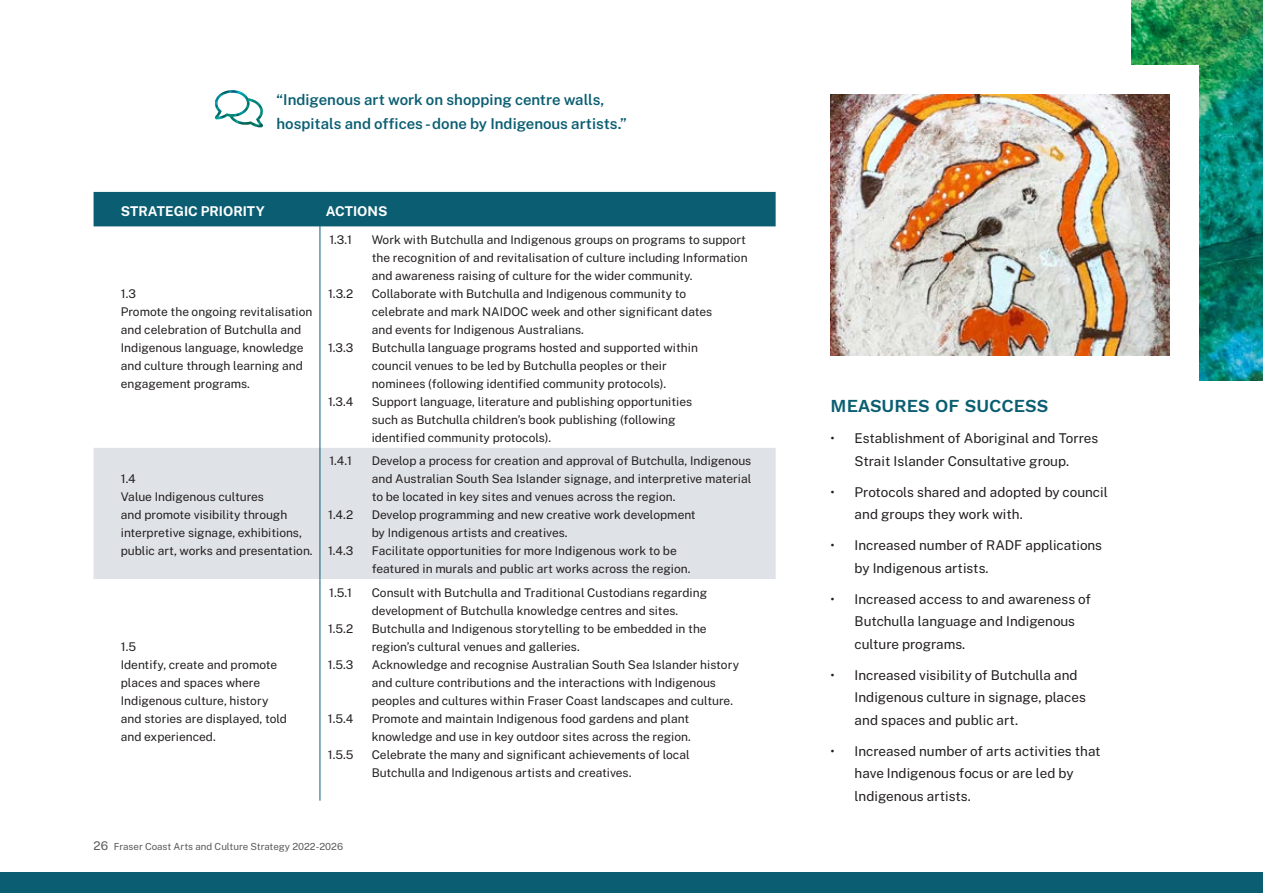
<style>
.page{position:relative;width:1263px;height:893px;background:#fff}
.page>*{position:absolute;margin:0;border:0;box-sizing:border-box;transform-origin:0 0}
.t1{font:600 18px "Work Sans";color:#0b5e72}
.t2{font:600 15px/24px "Public Sans";color:#0b5e72}
.t3{font:13.5px/22.5px "Public Sans";color:#231f20}
.t4{font:700 13.5px "Public Sans";color:#fff}
.t5{font:12px/18px "Public Sans";color:#231f20}
.t6{font:9.75px "Public Sans";color:#58595b}
.s1{font-size:12px}
</style>
<div class="page">
<img style="left:1131px;top:0;width:132px;height:380px">
<img style="left:215px;top:90px;width:48px;height:37px">
<div style="left:997px;top:65px;width:202px;height:330px;background:#fff"></div>
<div style="left:0;top:872px;width:1263px;height:21px;background:#0b5e72"></div>
<div style="left:94px;top:192px;width:682px;height:34px;background:#0b5e72"></div>
<div style="left:94px;top:448px;width:682px;height:131px;background:#dfe2e6"></div>
<hr style="left:320px;top:192px;width:1px;height:34px;background:#0b5e72">
<hr style="left:320px;top:226px;width:1px;height:222px;background:#0b5e72">
<hr style="left:320px;top:448px;width:1px;height:131px;background:#0b5e72">
<hr style="left:320px;top:579px;width:1px;height:222px;background:#0b5e72">
<img style="left:831px;top:94px;width:338px;height:262px">
<p class="t2" style="left:276px;top:87px;width:352px">“Indigenous art work on shopping centre walls, hospitals and offices - done by Indigenous artists.”</p>
<p class="t4" style="left:121px;top:201px;width:145px">STRATEGIC PRIORITY</p>
<p class="t4" style="left:326px;top:201px;width:63px">ACTIONS</p>
<p class="t5" style="left:329px;top:230px;width:24px">1.3.1</p>
<p class="t5" style="left:121px;top:284px;width:193px">1.3<br>Promote the ongoing revitalisation and celebration of Butchulla and<br>Indigenous language, knowledge and culture through learning and engagement programs.</p>
<p class="t5" style="left:328px;top:284px;width:27px">1.3.2</p>
<p class="t5" style="left:328px;top:338px;width:27px">1.3.3</p>
<p class="t5" style="left:328px;top:392px;width:27px">1.3.4</p>
<p class="t5" style="left:121px;top:469px;width:193px">1.4<br>Value Indigenous cultures<br>and promote visibility through interpretive signage, exhibitions, public art, works and presentation.</p>
<p class="t5" style="left:121px;top:637px;width:168px">1.5<br>Identify, create and promote places and spaces where<br>Indigenous culture, history and stories are displayed, told and experienced.</p>
<p class="t5" style="left:329px;top:451px;width:24px">1.4.1</p>
<p class="t5" style="left:328px;top:505px;width:27px">1.4.2</p>
<p class="t5" style="left:328px;top:541px;width:27px">1.4.3</p>
<p class="t5" style="left:329px;top:583px;width:24px">1.5.1</p>
<p class="t5" style="left:328px;top:619px;width:27px">1.5.2</p>
<p class="t5" style="left:328px;top:655px;width:27px">1.5.3</p>
<p class="t5" style="left:328px;top:709px;width:27px">1.5.4</p>
<p class="t5" style="left:328px;top:745px;width:27px">1.5.5</p>
<p class="t5" style="left:372px;top:230px;width:377px">Work with Butchulla and Indigenous groups on programs to support the recognition of and revitalisation of culture including Information and awareness raising of culture for the wider community.<br>Collaborate with Butchulla and Indigenous community to<br>celebrate and mark NAIDOC week and other significant dates<br>and events for Indigenous Australians.<br>Butchulla language programs hosted and supported within<br>council venues to be led by Butchulla peoples or their<br>nominees (following identified community protocols).<br>Support language, literature and publishing opportunities<br>such as Butchulla children’s book publishing (following<br>identified community protocols).</p>
<p class="t5" style="left:372px;top:451px;width:381px">Develop a process for creation and approval of Butchulla, Indigenous and Australian South Sea Islander signage, and interpretive material to be located in key sites and venues across the region.<br>Develop programming and new creative work development<br>by Indigenous artists and creatives.<br>Facilitate opportunities for more Indigenous work to be<br>featured in murals and public art works across the region.</p>
<p class="t5" style="left:372px;top:583px;width:369px">Consult with Butchulla and Traditional Custodians regarding development of Butchulla knowledge centres and sites.<br>Butchulla and Indigenous storytelling to be embedded in the region’s cultural venues and galleries.<br>Acknowledge and recognise Australian South Sea Islander history and culture contributions and the interactions with Indigenous peoples and cultures within Fraser Coast landscapes and culture.<br>Promote and maintain Indigenous food gardens and plant knowledge and use in key outdoor sites across the region.<br>Celebrate the many and significant achievements of local Butchulla and Indigenous artists and creatives.</p>
<p class="t6" style="left:94px;top:840px;width:251px"><span class="s1">26</span> Fraser Coast Arts and Culture Strategy 2022-2026</p>
<h1 class="t1" style="left:831px;top:392px;width:219px">MEASURES OF SUCCESS</h1>
<p class="t3" style="left:831px;top:426px;width:269px;text-align:center">• Establishment of Aboriginal and Torres<br>Strait Islander Consultative group.</p>
<p class="t3" style="left:855px;top:480px;width:255px;text-indent:-24px">• Protocols shared and adopted by council and groups they work with.</p>
<p class="t3" style="left:855px;top:533px;width:249px;text-indent:-24px">• Increased number of RADF applications by Indigenous artists.</p>
<p class="t3" style="left:855px;top:587px;width:238px;text-indent:-24px">• Increased access to and awareness of<br>Butchulla language and Indigenous culture programs.</p>
<p class="t3" style="left:855px;top:663px;width:233px;text-indent:-24px">• Increased visibility of Butchulla and<br>Indigenous culture in signage, places and spaces and public art.</p>
<p class="t3" style="left:855px;top:739px;width:247px;text-indent:-24px">• Increased number of arts activities that have Indigenous focus or are led by lndigenous artists.</p>
</div>
